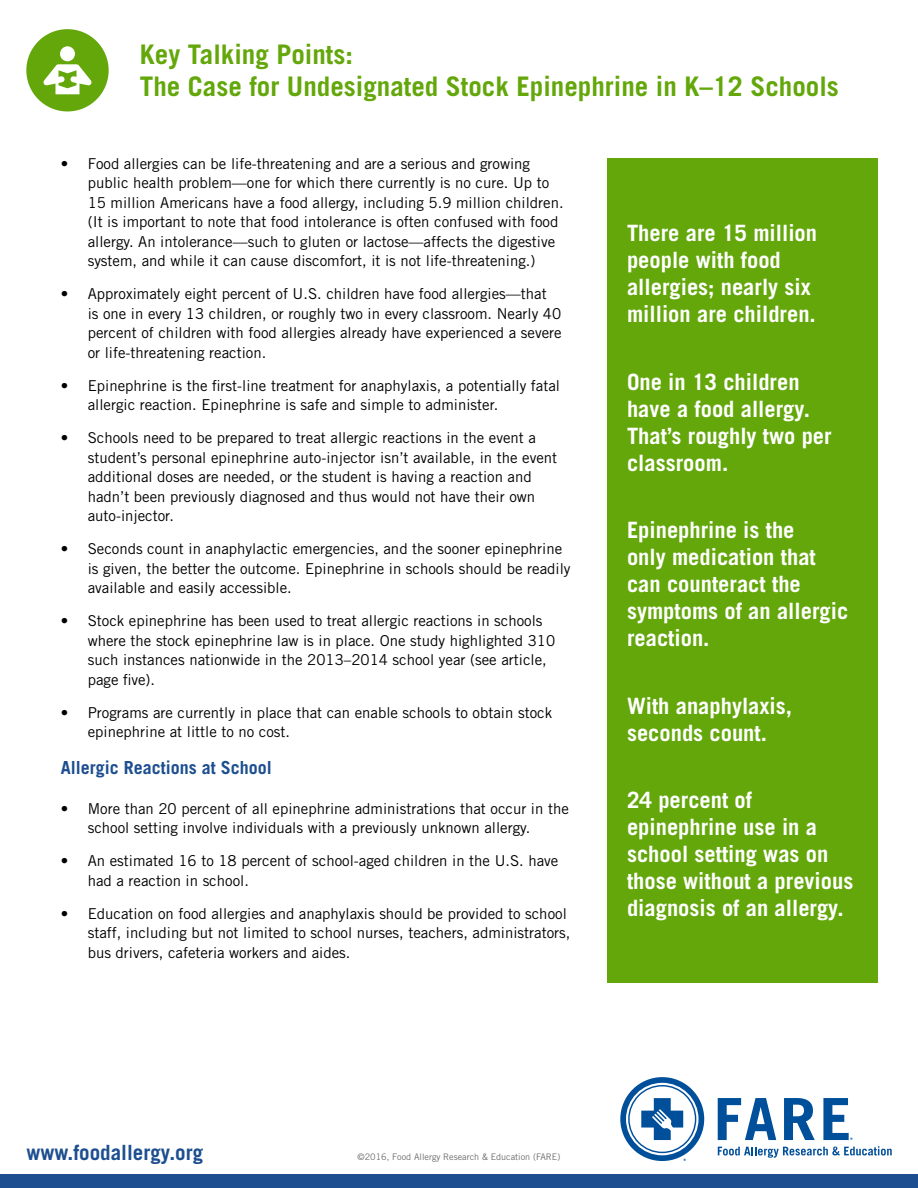
<style>
.page{position:relative;width:918px;height:1188px;background:#fff}
.page>*{position:absolute;margin:0;border:0;box-sizing:border-box;transform-origin:0 0}
.t1{font:700 27px/32.4px "Trade Gothic LT Std";color:#63a70a}
.t2{font:700 22.5px/27px "Trade Gothic LT Std";color:#fff}
.t3{font:700 21px "Trade Gothic LT Std";color:#1d4f90}
.t4{font:700 18px "Trade Gothic LT Std";color:#1d4f90}
.t5{font:15px/19.5px "Trade Gothic LT Std";color:#000}
.t6{font:9px "Trade Gothic LT Std";color:#6d6e71}
</style>
<div class="page">
<div style="left:0;top:1175px;width:918px;height:13px;background:#1d4f90"></div>
<div style="left:26px;top:29px;width:83px;height:82px;background:#63a70a;border-radius:50%"></div>
<svg style="left:718px;top:1098px;width:58px;height:42px"></svg>
<svg style="left:784px;top:1098px;width:31px;height:42px"></svg>
<svg style="left:718px;top:1146px;width:174px;height:12px"></svg>
<svg style="left:620px;top:1077px;width:84px;height:84px"></svg>
<svg style="left:823px;top:1098px;width:30px;height:42px"></svg>
<div style="left:607px;top:158px;width:271px;height:825px;background:#63a70a"></div>
<svg style="left:43px;top:46px;width:49px;height:48px"></svg>
<h1 class="t1" style="left:140px;top:38px;width:701px">Key Talking Points:<br>The Case for Undesignated Stock Epinephrine in K–12 Schools</h1>
<p class="t5" style="left:88px;top:154px;width:477px;text-indent:-27px">• Food allergies can be life-threatening and are a serious and growing public health problem—one for which there currently is no cure. Up to 15 million Americans have a food allergy, including 5.9 million children. (It is important to note that food intolerance is often confused with food allergy. An intolerance—such to gluten or lactose—affects the digestive system, and while it can cause discomfort, it is not life-threatening.)</p>
<p class="t5" style="left:88px;top:284px;width:476px;text-indent:-27px">• Approximately eight percent of U.S. children have food allergies—that<br>is one in every 13 children, or roughly two in every classroom. Nearly 40 percent of children with food allergies already have experienced a severe or life-threatening reaction.</p>
<p class="t5" style="left:88px;top:376px;width:474px;text-indent:-27px">• Epinephrine is the first-line treatment for anaphylaxis, a potentially fatal allergic reaction. Epinephrine is safe and simple to administer.</p>
<p class="t5" style="left:88px;top:428px;width:471px;text-indent:-27px">• Schools need to be prepared to treat allergic reactions in the event a student’s personal epinephrine auto-injector isn’t available, in the event additional doses are needed, or the student is having a reaction and hadn’t been previously diagnosed and thus would not have their own auto-injector.</p>
<p class="t5" style="left:88px;top:539px;width:484px;text-indent:-27px">• Seconds count in anaphylactic emergencies, and the sooner epinephrine is given, the better the outcome. Epinephrine in schools should be readily available and easily accessible.</p>
<p class="t5" style="left:88px;top:611px;width:469px;text-indent:-27px">• Stock epinephrine has been used to treat allergic reactions in schools where the stock epinephrine law is in place. One study highlighted 310 such instances nationwide in the 2013–2014 school year (see article, page five).</p>
<p class="t5" style="left:88px;top:703px;width:466px;text-indent:-27px">• Programs are currently in place that can enable schools to obtain stock epinephrine at little to no cost.</p>
<p class="t4" style="left:61px;top:757px;width:213px">Allergic Reactions at School</p>
<p class="t5" style="left:88px;top:799px;width:483px;text-indent:-27px">• More than 20 percent of all epinephrine administrations that occur in the school setting involve individuals with a previously unknown allergy.</p>
<p class="t5" style="left:88px;top:851px;width:472px;text-indent:-27px">• An estimated 16 to 18 percent of school-aged children in the U.S. have had a reaction in school.</p>
<p class="t5" style="left:88px;top:904px;width:484px;text-indent:-27px">• Education on food allergies and anaphylaxis should be provided to school staff, including but not limited to school nurses, teachers, administrators, bus drivers, cafeteria workers and aides.</p>
<h2 class="t2" style="left:627px;top:219px;width:192px">There are 15 million people with food allergies; nearly six million are children.</h2>
<h2 class="t2" style="left:627px;top:368px;width:206px">One in 13 children have a food allergy.<br>That’s roughly two per classroom.</h2>
<h2 class="t2" style="left:627px;top:516px;width:223px">Epinephrine is the<br>only medication that can counteract the symptoms of an allergic reaction.</h2>
<h2 class="t2" style="left:627px;top:692px;width:166px">With anaphylaxis, seconds count.</h2>
<h2 class="t2" style="left:627px;top:786px;width:228px">24 percent of epinephrine use in a school setting was on those without a previous diagnosis of an allergy.</h2>
<h3 class="t3" style="left:26px;top:1139px;width:178px">www.foodallergy.org</h3>
<p class="t6" style="left:358px;top:1151px;width:204px">©2016, Food Allergy Research &amp; Education (FARE)</p>
</div>
